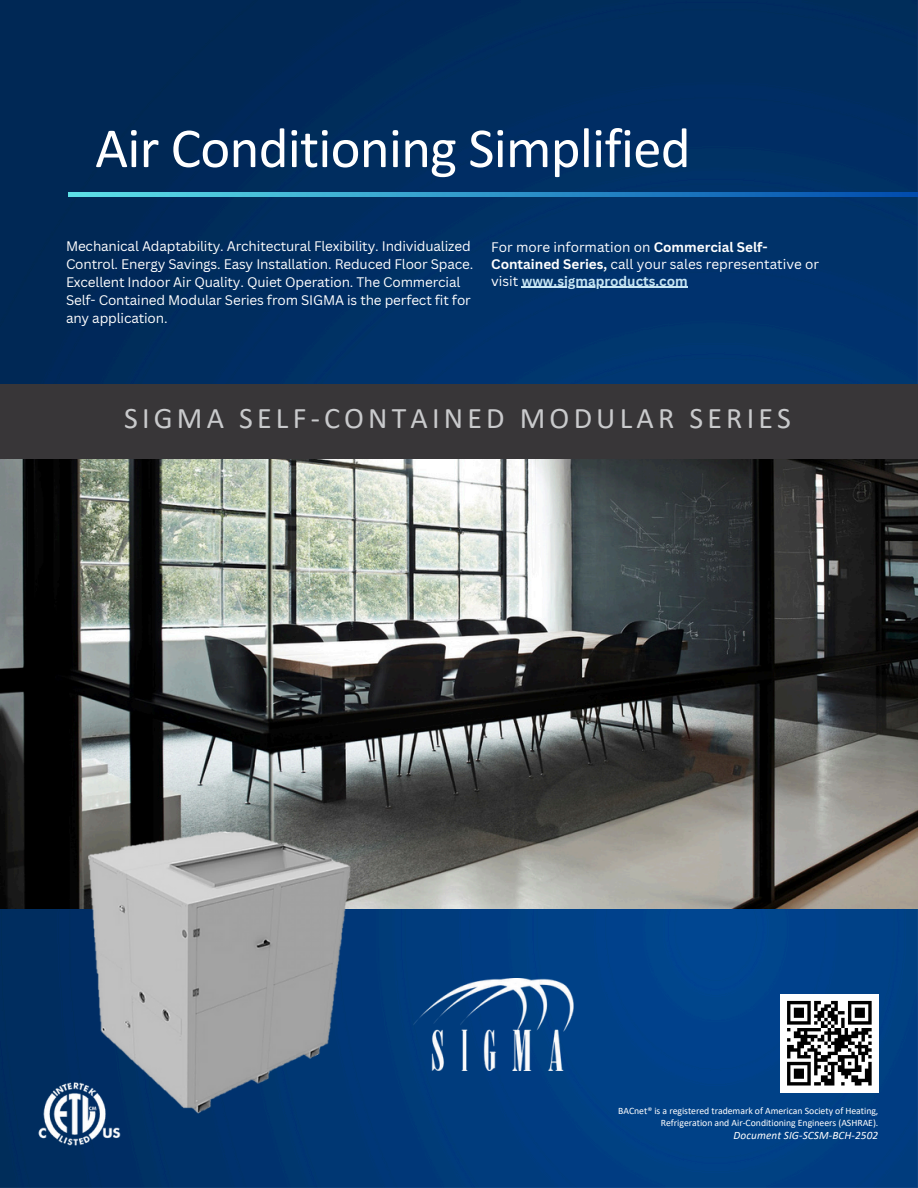
<style>
.page{position:relative;width:918px;height:1188px;background:#fff}
.page>*{position:absolute;margin:0;border:0;box-sizing:border-box;transform-origin:0 0}
.t1{font:57px "Calibri";letter-spacing:-.015em;color:#fff}
.t2{font:30px "Calibri";letter-spacing:.14em;color:#c9cacc}
.t3{font:13.5px/18px "Canva Sans";letter-spacing:-.01em;color:#fff}
.t4{font:italic 11.25px "Calibri";letter-spacing:.01em;color:#fff}
.t5{font:9.75px/12.1px "Calibri";letter-spacing:-.005em;color:#fff;text-align:right}
.s1{font-weight:700}
.s2{font-weight:700;color:#c7e6f4}
</style>
<div class="page">
<img style="left:0;top:0;width:918px;height:1188px">
<img style="left:0;top:459px;width:918px;height:449px">
<div style="left:0;top:385px;width:918px;height:74px;background:#383638"></div>
<img style="left:37px;top:1078px;width:84px;height:73px">
<img style="left:413px;top:978px;width:160px;height:93px">
<svg style="left:69px;top:192px;width:849px;height:4px;background:#2e95c9"></svg>
<hr style="left:522px;top:287px;width:166px;height:1px;background:#c7e6f4">
<img style="left:69px;top:815px;width:308px;height:306px">
<div style="left:780px;top:994px;width:98px;height:98px;background:#fff"></div>
<svg style="left:787px;top:1001px;width:85px;height:85px"></svg>
<h3 class="t1" style="left:95px;top:124px;width:597px">Air Conditioning Simplified</h3>
<p class="t3" style="left:66px;top:236px;width:409px">Mechanical Adaptability. Architectural Flexibility. Individualized Control. Energy Savings. Easy Installation. Reduced Floor Space.<br>Excellent Indoor Air Quality. Quiet Operation. The Commercial Self- Contained Modular Series from SIGMA is the perfect fit for any application.</p>
<p class="t3" style="left:491px;top:238px;width:329px;line-height:16.8px">For more information on <span class="s1">Commercial Self-<br>Contained Series,</span> call your sales representative or visit <span class="s2">www.sigmaproducts.com</span></p>
<h2 class="t2" style="left:124px;top:406px;width:668px">SIGMA SELF-CONTAINED MODULAR SERIES</h2>
<h1 class="t5" style="left:618px;top:1106px;width:262px">BACnet® is a registered trademark of American Society of Heating,<br>Refrigeration and Air-Conditioning Engineers (ASHRAE).</h1>
<h3 class="t4" style="left:733px;top:1130px;width:146px">Document SIG-SCSM-BCH-2502</h3>
</div>
